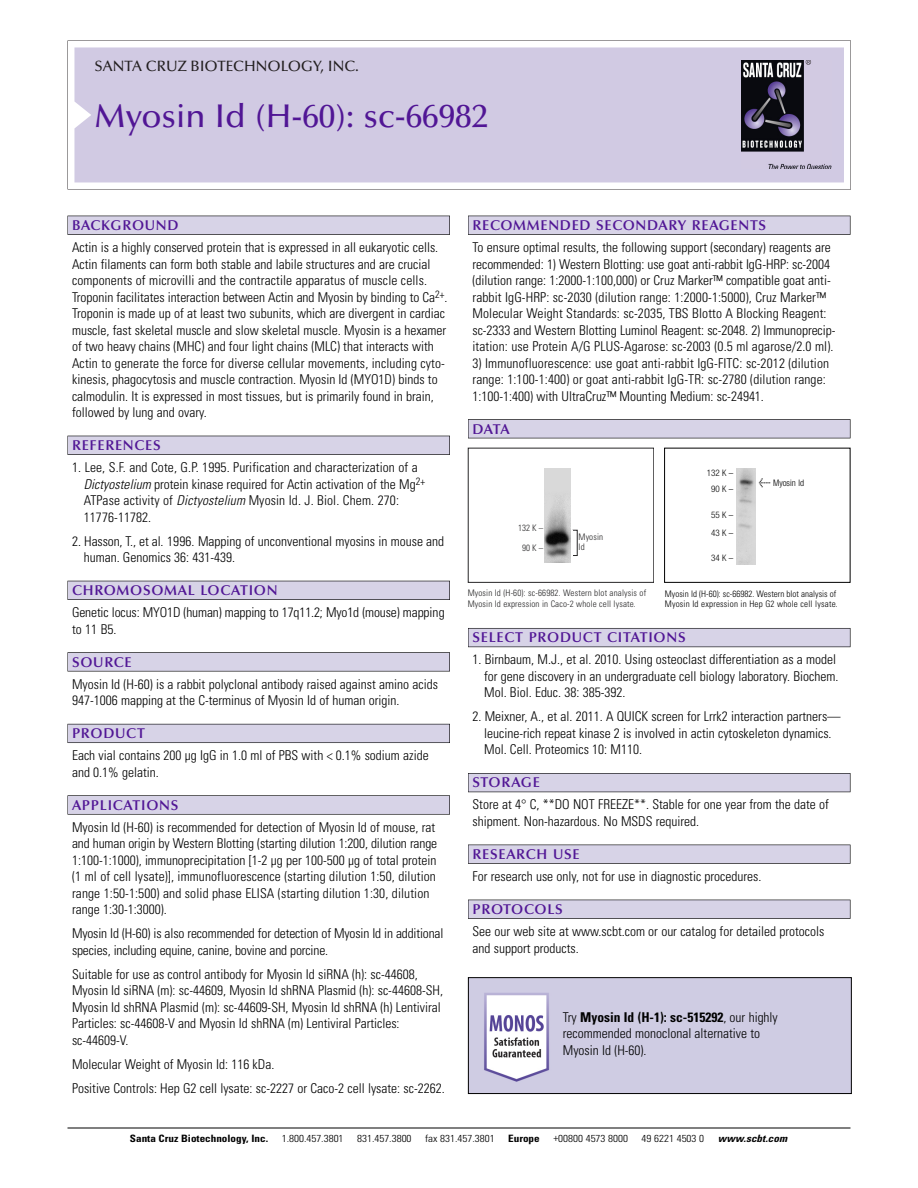
<style>
.page{position:relative;width:918px;height:1188px;background:#fff}
.page>*{position:absolute;margin:0;border:0;box-sizing:border-box;transform-origin:0 0}
.t1{font:500 33px "Optima";color:#511695}
.t2{font:500 15px "Optima";color:#231f20}
.t3{font:600 14.25px "Optima";letter-spacing:.05em;color:#511695}
.t4{font:300 condensed 13.5px/16.5px "Univers";color:#000}
.t5{font:300 condensed 10.2px "Univers";color:#000;scale:1.1 1}
.t6{font:700 condensed 10.2px "Univers";color:#000;scale:1.1 1}
.t7{font:italic 700 condensed 10.2px "Univers";letter-spacing:.005em;color:#000;scale:1.1 1}
.t8{font:9px/10.5px "Univers Condensed Light+BONFDE";letter-spacing:.015em;color:#272627}
.t9{font:300 condensed 9px/10.5px "Univers";letter-spacing:.02em;color:#000}
.t10{font:300 condensed 9px/16.5px "Helvetica Neue";letter-spacing:.005em;color:#000;text-align:center}
.s1{font-style:italic}
.s2{font-family:"Meta Plus";font-weight:400;font-stretch:normal;font-size:10.5px}
.s3{font-weight:700}
</style>
<div class="page">
<svg style="left:68px;top:40px;width:783px;height:149px"></svg>
<div style="left:74px;top:47px;width:770px;height:135px;background:#d1cae3"></div>
<img style="left:741px;top:60px;width:90px;height:108px">
<div style="left:68px;top:216px;width:382px;height:19px;background:#525155"></div>
<div style="left:68px;top:216px;width:381px;height:18px;background:#d7d3e7"></div>
<div style="left:68px;top:436px;width:382px;height:19px;background:#515055"></div>
<div style="left:68px;top:436px;width:381px;height:18px;background:#d7d3e7"></div>
<div style="left:68px;top:581px;width:382px;height:19px;background:#525158"></div>
<div style="left:68px;top:581px;width:381px;height:18px;background:#d7d3e7"></div>
<div style="left:68px;top:652px;width:382px;height:19px;background:#575759"></div>
<div style="left:68px;top:653px;width:381px;height:18px;background:#d7d3e7"></div>
<div style="left:68px;top:724px;width:382px;height:19px;background:#5b5a62"></div>
<div style="left:68px;top:724px;width:381px;height:18px;background:#d7d3e7"></div>
<div style="left:68px;top:795px;width:382px;height:20px;background:#626263"></div>
<div style="left:68px;top:796px;width:381px;height:18px;background:#d7d3e7"></div>
<div style="left:468px;top:216px;width:382px;height:19px;background:#525155"></div>
<div style="left:468px;top:216px;width:382px;height:18px;background:#d7d3e7"></div>
<div style="left:468px;top:419px;width:382px;height:19px;background:#525155"></div>
<div style="left:468px;top:420px;width:382px;height:18px;background:#d7d3e7"></div>
<div style="left:468px;top:628px;width:382px;height:19px;background:#5b5961"></div>
<div style="left:468px;top:629px;width:382px;height:18px;background:#d7d3e7"></div>
<div style="left:468px;top:773px;width:382px;height:19px;background:#535259"></div>
<div style="left:468px;top:774px;width:382px;height:18px;background:#d7d3e7"></div>
<div style="left:468px;top:845px;width:382px;height:19px;background:#545356"></div>
<div style="left:468px;top:845px;width:382px;height:18px;background:#d7d3e7"></div>
<div style="left:468px;top:900px;width:382px;height:19px;background:#525155"></div>
<div style="left:468px;top:900px;width:382px;height:18px;background:#d7d3e7"></div>
<hr style="left:68px;top:1128px;width:782px;height:1px;background:#000">
<div style="left:664px;top:448px;width:186px;height:135px;border:1px solid #000"></div>
<img style="left:737px;top:468px;width:19px;height:97px">
<div style="left:468px;top:448px;width:186px;height:135px;border:1px solid #272627"></div>
<img style="left:544px;top:469px;width:27px;height:93px">
<img style="left:470px;top:979px;width:380px;height:113px">
<div style="left:468px;top:977px;width:384px;height:117px;border:1px solid #000"></div>
<p class="t2" style="left:94px;top:61px;width:266px">SANTA CRUZ BIOTECHNOLOGY, INC.</p>
<h1 class="t1" style="left:94px;top:103px;width:395px">Myosin Id (H-60): sc-66982</h1>
<p class="t3" style="left:72px;top:219px;width:108px">BACKGROUND</p>
<p class="t4" style="left:72px;top:240px;width:377px">Actin is a highly conserved protein that is expressed in all eukaryotic cells.<br>Actin filaments can form both stable and labile structures and are crucial components of microvilli and the contractile apparatus of muscle cells.<br>Troponin facilitates interaction between Actin and Myosin by binding to Ca<sup>2+</sup>.<br>Troponin is made up of at least two subunits, which are divergent in cardiac muscle, fast skeletal muscle and slow skeletal muscle. Myosin is a hexamer of two heavy chains (MHC) and four light chains (MLC) that interacts with Actin to generate the force for diverse cellular movements, including cyto&shy;kinesis, phagocytosis and muscle contraction. Myosin Id (MYO1D) binds to calmodulin. It is expressed in most tissues, but is primarily found in brain, followed by lung and ovary.</p>
<p class="t3" style="left:72px;top:440px;width:90px">REFERENCES</p>
<p class="t4" style="left:84px;top:460px;width:343px;text-indent:-12px">1. Lee, S.F. and Cote, G.P. 1995. Purification and characterization of a <span class="s1">Dictyostelium</span> protein kinase required for Actin activation of the Mg<sup>2+ </sup>ATPase activity of <span class="s1">Dictyostelium</span> Myosin Id. J. Biol. Chem. 270:<br>11776-11782.</p>
<p class="t4" style="left:84px;top:534px;width:362px;text-indent:-12px">2. Hasson, T., et al. 1996. Mapping of unconventional myosins in mouse and human. Genomics 36: 431-439.</p>
<p class="t3" style="left:72px;top:585px;width:207px">CHROMOSOMAL LOCATION</p>
<p class="t4" style="left:72px;top:605px;width:374px">Genetic locus: MYO1D (human) mapping to 17q11.2; Myo1d (mouse) mapping to 11 B5.</p>
<p class="t3" style="left:72px;top:656px;width:61px">SOURCE</p>
<p class="t4" style="left:72px;top:677px;width:367px">Myosin Id (H-60) is a rabbit polyclonal antibody raised against amino acids<br>947-1006 mapping at the C-terminus of Myosin Id of human origin.</p>
<p class="t3" style="left:72px;top:728px;width:74px">PRODUCT</p>
<p class="t4" style="left:72px;top:748px;width:358px">Each vial contains 200 µg IgG in 1.0 ml of PBS with &lt; 0.1% sodium azide and 0.1% gelatin.</p>
<p class="t3" style="left:72px;top:799px;width:108px">APPLICATIONS</p>
<p class="t4" style="left:72px;top:820px;width:367px">Myosin Id (H-60) is recommended for detection of Myosin Id of mouse, rat and human origin by Western Blotting (starting dilution 1:200, dilution range 1:100-1:1000), immunoprecipitation [1-2 µg per 100-500 µg of total protein (1 ml of cell lysate)], immunofluorescence (starting dilution 1:50, dilution range 1:50-1:500) and solid phase ELISA (starting dilution 1:30, dilution range 1:30-1:3000).</p>
<p class="t4" style="left:72px;top:926px;width:373px">Myosin Id (H-60) is also recommended for detection of Myosin Id in additional species, including equine, canine, bovine and porcine.</p>
<p class="t4" style="left:72px;top:967px;width:372px">Suitable for use as control antibody for Myosin Id siRNA (h): sc-44608, Myosin Id siRNA (m): sc-44609, Myosin Id shRNA Plasmid (h): sc-44608-SH, Myosin Id shRNA Plasmid (m): sc-44609-SH, Myosin Id shRNA (h) Lentiviral Particles: sc-44608-V and Myosin Id shRNA (m) Lentiviral Particles: sc-44609-V.</p>
<p class="t4" style="left:72px;top:1053px;width:374px;line-height:24px">Molecular Weight of Myosin Id: 116 kDa.<br>Positive Controls: Hep G2 cell lysate: sc-2227 or Caco-2 cell lysate: sc-2262.</p>
<p class="t3" style="left:473px;top:219px;width:295px">RECOMMENDED SECONDARY REAGENTS</p>
<p class="t4" style="left:473px;top:240px;width:364px">To ensure optimal results, the following support (secondary) reagents are recommended: 1) Western Blotting: use goat anti-rabbit IgG-HRP: sc-2004 (dilution range: 1:2000-1:100,000) or Cruz Marker™ compatible goat anti&shy;rabbit IgG-HRP: sc-2030 (dilution range: 1:2000-1:5000), Cruz Marker™ Molecular Weight Standards: sc-2035, TBS Blotto A Blocking Reagent: sc-2333 and Western Blotting Luminol Reagent: sc-2048. 2) Immunoprecip&shy;itation: use Protein A/G PLUS-Agarose: sc-2003 (0.5 ml agarose/2.0 ml).</p>
<p class="t4" style="left:473px;top:356px;width:358px">3) Immunofluorescence: use goat anti-rabbit IgG-FITC: sc-2012 (dilution range: 1:100-1:400) or goat anti-rabbit IgG-TR: sc-2780 (dilution range:<br>1:100-1:400) with UltraCruz™ Mounting Medium: sc-24941.</p>
<p class="t3" style="left:473px;top:423px;width:39px">DATA</p>
<p class="t8" style="left:518px;top:519px;width:26px;line-height:19.5px;text-align:center">132 K –<br>90K–</p>
<p class="t8" style="left:579px;top:532px;width:26px">Myosin<br>Id</p>
<p class="t8" style="left:468px;top:589px;width:180px">Myosin Id (H-60): sc-66982. Western blot analysis of<br>Myosin Id expression in Caco-2 whole cell lysate.</p>
<p class="t10" style="left:707px;top:465px;width:28px">132 K –<br>90K–</p>
<p class="t10" style="left:711px;top:507px;width:24px;line-height:18px;text-align:left">55K–<br>43K–</p>
<p class="t10" style="left:711px;top:551px;width:24px">34K–</p>
<p class="t10" style="left:759px;top:476px;width:47px"><span class="s2">&lt;</span> Myosin Id</p>
<p class="t9" style="left:665px;top:589px;width:175px">Myosin Id (H-60): sc-66982. Western blot analysis of<br>Myosin Id expression in Hep G2 whole cell lysate.</p>
<p class="t3" style="left:473px;top:632px;width:215px">SELECT PRODUCT CITATIONS</p>
<p class="t4" style="left:484px;top:653px;width:356px;text-indent:-12px">1. Birnbaum, M.J., et al. 2010. Using osteoclast differentiation as a model for gene discovery in an undergraduate cell biology laboratory. Biochem.<br>Mol. Biol. Educ. 38: 385-392.</p>
<p class="t4" style="left:484px;top:710px;width:358px;text-indent:-12px">2. Meixner, A., et al. 2011. A QUICK screen for Lrrk2 interaction partners— leucine-rich repeat kinase 2 is involved in actin cytoskeleton dynamics.<br>Mol. Cell. Proteomics 10: M110.</p>
<p class="t3" style="left:473px;top:777px;width:69px">STORAGE</p>
<p class="t4" style="left:473px;top:798px;width:358px">Store at 4° C, **DO NOT FREEZE**. Stable for one year from the date of shipment. Non-hazardous. No MSDS required.</p>
<p class="t3" style="left:473px;top:848px;width:109px">RESEARCH USE</p>
<p class="t4" style="left:473px;top:869px;width:290px">For research use only, not for use in diagnostic procedures.</p>
<p class="t3" style="left:473px;top:903px;width:92px">PROTOCOLS</p>
<p class="t4" style="left:473px;top:924px;width:353px">See our web site at www.scbt.com or our catalog for detailed protocols and support products.</p>
<p class="t4" style="left:563px;top:1010px;width:217px">Try <span class="s3">Myosin Id (H-1): sc-515292</span>, our highly recommended monoclonal alternative to<br>Myosin Id (H-60).</p>
<p class="t6" style="left:130px;top:1135px;width:127px">Santa Cruz Biotechnology, Inc.</p>
<p class="t5" style="left:282px;top:1135px;width:58px">1.800.457.3801</p>
<p class="t5" style="left:357px;top:1135px;width:51px">831.457.3800</p>
<p class="t5" style="left:425px;top:1135px;width:65px">fax 831.457.3801</p>
<p class="t6" style="left:508px;top:1135px;width:30px">Europe</p>
<p class="t5" style="left:553px;top:1135px;width:69px">+00800 4573 8000</p>
<p class="t5" style="left:642px;top:1135px;width:58px">49 6221 4503 0</p>
<p class="t7" style="left:718px;top:1135px;width:64px">www.scbt.com</p>
</div>
